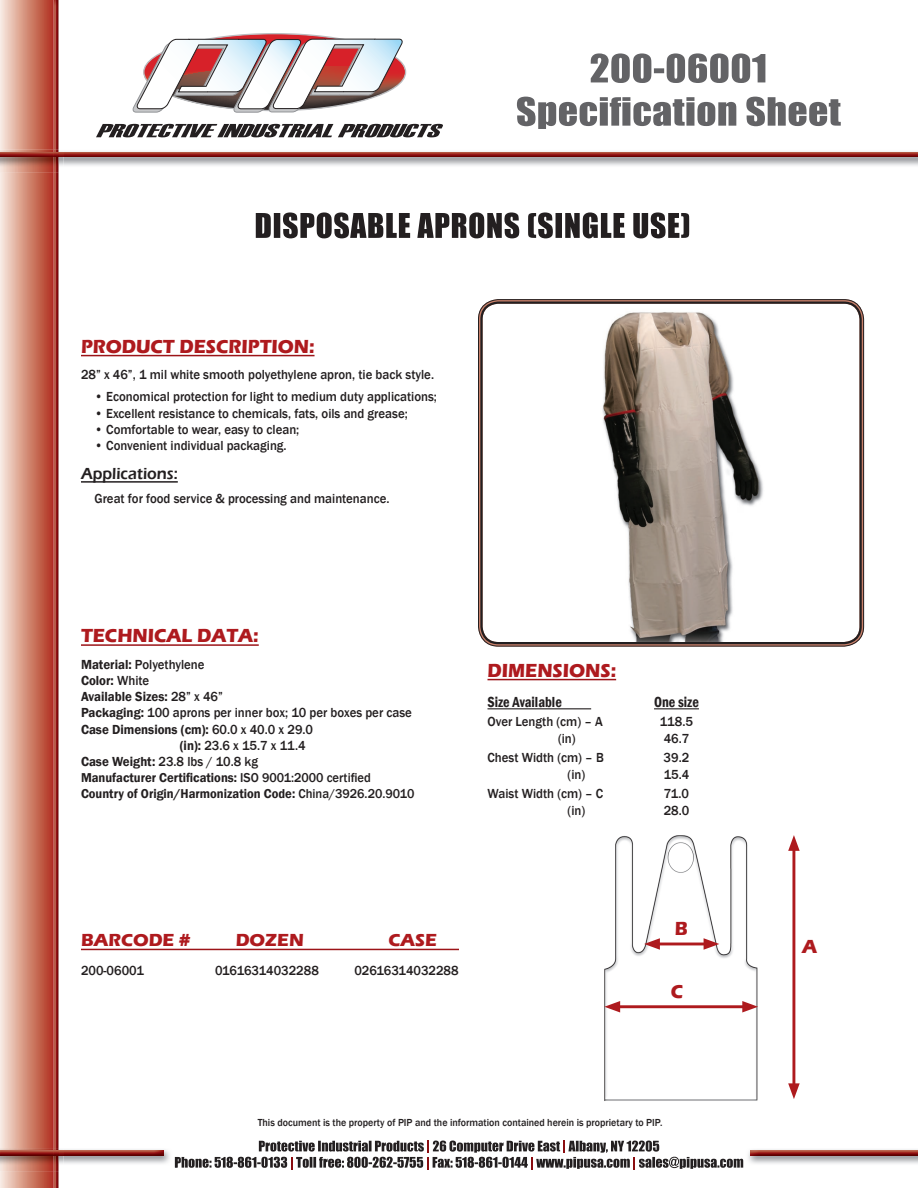
<style>
.page{position:relative;width:918px;height:1188px;background:#fff}
.page>*{position:absolute;margin:0;border:0;box-sizing:border-box;transform-origin:0 0}
.t1{font:700 19.5px "Eras ITC";color:#ae1a1e;scale:.95 1}
.t2{font:700 18px "Eras ITC";color:#ae1a1e}
.t3{font:600 16.5px "Eras ITC";color:#231f20;scale:.95 1}
.t4{font:600 condensed 15px "Franklin Gothic";color:#231f20;scale:.95 1}
.t5{font:500 13.5px "Franklin Gothic";color:#231f20;scale:.95 1}
.t6{font:600 13.5px "Franklin Gothic";color:#231f20;scale:.95 1}
.t7{font:600 13.2px/15.9px "Franklin Gothic";color:#231f20;scale:.95 1}
.t8{font:500 10.5px "Franklin Gothic";color:#231f20;scale:.95 1}
.s1{font-weight:600}
.s2{font-weight:500}
</style>
<div class="page">
<img style="left:604px;top:835px;width:154px;height:266px">
<svg style="left:0;top:0;width:53px;height:1188px;background:#d48e7c"></svg>
<img style="left:53px;top:0;width:6px;height:1188px">
<img style="left:602px;top:312px;width:161px;height:329px">
<div style="left:478px;top:299px;width:386px;height:347px;border:1px solid #231f20;border-radius:20px"></div>
<div style="left:480px;top:302px;width:382px;height:342px;border:2px solid #231f20;border-radius:17px"></div>
<img style="left:0;top:150px;width:918px;height:23px">
<img style="left:64px;top:152px;width:854px;height:5px">
<img style="left:0;top:152px;width:53px;height:5px">
<svg style="left:53px;top:150px;width:11px;height:23px"></svg>
<hr style="left:81px;top:355px;width:234px;height:1px;background:#9c1418">
<hr style="left:81px;top:481px;width:97px;height:2px;background:#231f20">
<svg style="left:256px;top:212px;width:433px;height:26px"></svg>
<hr style="left:488px;top:679px;width:128px;height:1px;background:#9c1418">
<hr style="left:488px;top:708px;width:103px;height:1px;background:#231f20">
<hr style="left:654px;top:708px;width:45px;height:1px;background:#231f20">
<hr style="left:81px;top:949px;width:378px;height:1px;background:#9c1418">
<hr style="left:81px;top:644px;width:178px;height:2px;background:#9c1418">
<hr style="left:792px;top:845px;width:3px;height:244px;background:#ae1a1e">
<svg style="left:788px;top:835px;width:12px;height:16px"></svg>
<svg style="left:788px;top:1083px;width:12px;height:16px"></svg>
<img style="left:0;top:1148px;width:175px;height:23px">
<svg style="left:175px;top:1141px;width:568px;height:28px"></svg>
<img style="left:64px;top:1150px;width:99px;height:5px">
<img style="left:0;top:1150px;width:53px;height:5px">
<svg style="left:53px;top:1148px;width:11px;height:23px"></svg>
<img style="left:748px;top:1149px;width:170px;height:15px">
<img style="left:750px;top:1150px;width:168px;height:5px">
<hr style="left:654px;top:943px;width:55px;height:2px;background:#ae1a1e">
<svg style="left:704px;top:938px;width:15px;height:12px"></svg>
<svg style="left:644px;top:938px;width:16px;height:12px"></svg>
<svg style="left:96px;top:124px;width:347px;height:13px"></svg>
<svg style="left:132px;top:34px;width:274px;height:79px"></svg>
<hr style="left:615px;top:1005px;width:133px;height:3px;background:#ae1a1e">
<svg style="left:742px;top:1001px;width:16px;height:12px"></svg>
<svg style="left:604px;top:1001px;width:16px;height:12px"></svg>
<svg style="left:517px;top:97px;width:324px;height:32px"></svg>
<svg style="left:591px;top:53px;width:174px;height:30px"></svg>
<h1 class="t1" style="left:81px;top:335px;width:247px">PRODUCT DESCRIPTION:</h1>
<p class="t5" style="left:81px;top:366px;width:373px">28” x 46”, 1 mil white smooth polyethylene apron, tie back style.</p>
<p class="t5" style="left:95px;top:389px;width:362px">• Economical protection for light to medium duty applications;</p>
<p class="t5" style="left:95px;top:405px;width:331px">• Excellent resistance to chemicals, fats, oils and grease;</p>
<p class="t5" style="left:95px;top:421px;width:217px">• Comfortable to wear, easy to clean;</p>
<p class="t5" style="left:95px;top:437px;width:204px">• Convenient individual packaging.</p>
<p class="t3" style="left:81px;top:464px;width:103px">Applications:</p>
<p class="t5" style="left:95px;top:490px;width:312px">Great for food service &amp; processing and maintenance.</p>
<h1 class="t1" style="left:81px;top:624px;width:189px">TECHNICAL DATA:</h1>
<p class="t5" style="left:81px;top:656px;width:132px"><span class="s1">Material:</span> Polyethylene</p>
<p class="t6" style="left:81px;top:672px;width:73px">Color: <span class="s2">White</span></p>
<p class="t6" style="left:81px;top:688px;width:151px">Available Sizes: <span class="s2">28” x 46”</span></p>
<p class="t5" style="left:81px;top:705px;width:350px"><span class="s1">Packaging:</span> 100 aprons per inner box; 10 per boxes per case</p>
<p class="t6" style="left:81px;top:721px;width:246px">Case Dimensions (cm): <span class="s2">60.0 x 40.0 x 29.0</span></p>
<p class="t5" style="left:180px;top:737px;width:134px"><span class="s1">(in):</span> 23.6 x 15.7 x 11.4</p>
<p class="t5" style="left:81px;top:753px;width:188px"><span class="s1">Case Weight:</span> 23.8 lbs / 10.8 kg</p>
<p class="t7" style="left:81px;top:770px;width:353px">Manufacturer Certifications: <span class="s2">ISO 9001:2000 certified<br></span>Country of Origin/Harmonization Code: <span class="s2">China/3926.20.9010</span></p>
<h1 class="t1" style="left:488px;top:659px;width:137px">DIMENSIONS:</h1>
<p class="t4" style="left:488px;top:692px;width:80px">Size Available</p>
<p class="t4" style="left:654px;top:692px;width:49px">One size</p>
<p class="t5" style="left:488px;top:713px;width:123px">Over Length (cm) – A</p>
<p class="t5" style="left:660px;top:713px;width:37px">118.5</p>
<p class="t5" style="left:558px;top:730px;width:20px">(in)</p>
<p class="t5" style="left:664px;top:730px;width:28px">46.7</p>
<p class="t5" style="left:488px;top:749px;width:124px">Chest Width (cm) – B</p>
<p class="t5" style="left:664px;top:749px;width:28px">39.2</p>
<p class="t5" style="left:568px;top:766px;width:20px">(in)</p>
<p class="t5" style="left:664px;top:766px;width:28px">15.4</p>
<p class="t5" style="left:488px;top:785px;width:123px">Waist Width (cm) – C</p>
<p class="t5" style="left:664px;top:785px;width:28px">71.0</p>
<p class="t5" style="left:568px;top:802px;width:20px">(in)</p>
<p class="t5" style="left:664px;top:802px;width:28px">28.0</p>
<h2 class="t2" style="left:81px;top:930px;width:111px">BARCODE #</h2>
<h2 class="t2" style="left:236px;top:930px;width:70px">DOZEN</h2>
<h2 class="t2" style="left:388px;top:930px;width:50px">CASE</h2>
<p class="t5" style="left:81px;top:962px;width:68px">200-06001</p>
<p class="t5" style="left:215px;top:962px;width:111px">01616314032288</p>
<p class="t5" style="left:354px;top:962px;width:111px">02616314032288</p>
<h1 class="t1" style="left:675px;top:917px;width:15px">B</h1>
<h1 class="t1" style="left:671px;top:980px;width:15px">C</h1>
<p class="t8" style="left:258px;top:1116px;width:427px">This document is the property of PIP and the information contained herein is proprietary to PIP.</p>
<h1 class="t1" style="left:802px;top:935px;width:17px">A</h1>
</div>
